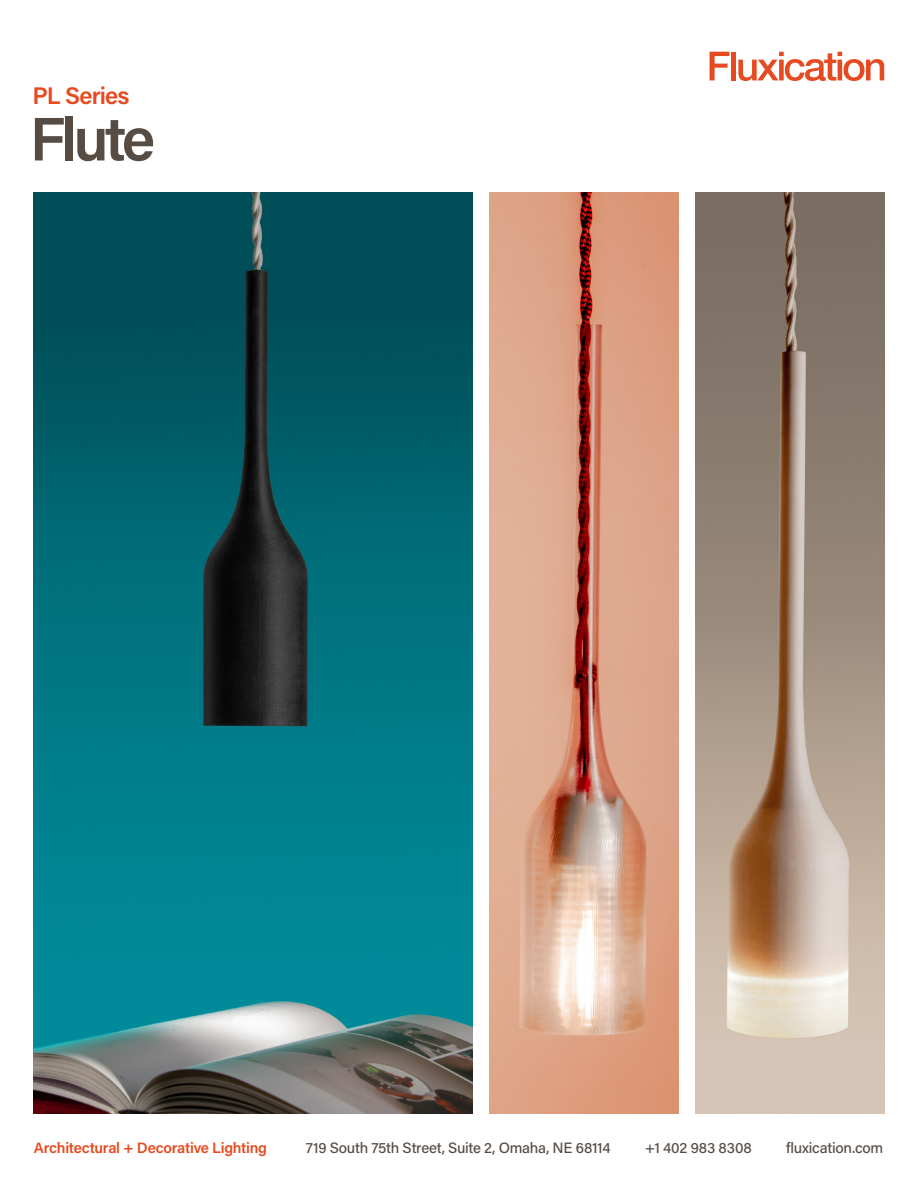
<style>
.page{position:relative;width:918px;height:1188px;background:#fff}
.page>*{position:absolute;margin:0;border:0;box-sizing:border-box;transform-origin:0 0}
.t1{font:600 61.5px "Acumin Pro";letter-spacing:-.065em;color:#574c44}
.t2{font:600 24px "Acumin Pro";letter-spacing:-.035em;color:#e74a20}
.t3{font:500 15px "Acumin Pro";letter-spacing:-.015em;color:#574c44}
.t4{font:600 15px "Acumin Pro";letter-spacing:-.02em;color:#e74a20}
</style>
<div class="page">
<svg style="left:710px;top:52px;width:19px;height:28px"></svg>
<div style="left:731px;top:52px;width:5px;height:28px;background:#e74a20"></div>
<svg style="left:738px;top:52px;width:146px;height:29px"></svg>
<img style="left:34px;top:193px;width:439px;height:920px">
<img style="left:490px;top:193px;width:189px;height:920px">
<img style="left:696px;top:193px;width:188px;height:920px">
<h2 class="t2" style="left:32px;top:79px;width:99px">PL Series</h2>
<h1 class="t1" style="left:30px;top:96px;width:127px">Flute</h1>
<p class="t4" style="left:34px;top:1137px;width:235px">Architectural + Decorative Lighting</p>
<p class="t3" style="left:306px;top:1137px;width:306px">719 South 75th Street, Suite 2, Omaha, NE 68114</p>
<p class="t3" style="left:645px;top:1137px;width:108px">+1 402 983 8308</p>
<p class="t3" style="left:786px;top:1137px;width:99px">fluxication.com</p>
</div>
